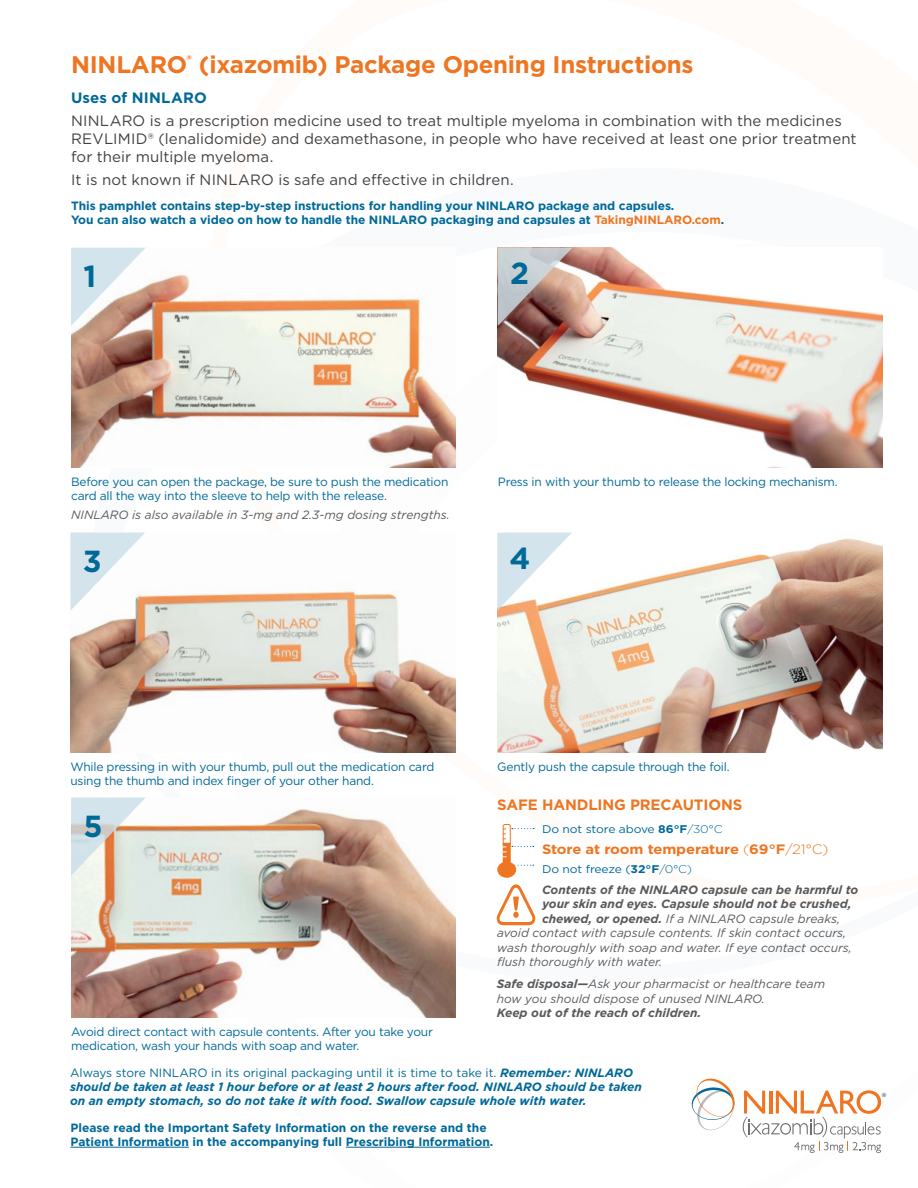
<style>
.page{position:relative;width:918px;height:1188px;background:#fff}
.page>*{position:absolute;margin:0;border:0;box-sizing:border-box;transform-origin:0 0}
.t1{font:700 30.45px "Gotham";color:#006998}
.t2{font:700 24px "Gotham";letter-spacing:-.01em;color:#ee7622}
.t3{font:15px/18px "Gotham";letter-spacing:.005em;color:#414042}
.t4{font:700 15px "Gotham";letter-spacing:-.01em;color:#ee7622}
.t5{font:700 15px "Gotham";letter-spacing:.01em;color:#006998}
.t6{font:700 13.65px "Gotham";letter-spacing:-.01em;color:#ee7622;scale:1.08 1}
.t7{font:12px/14.4px "Gotham";letter-spacing:-.02em;color:#006998}
.t8{font:italic 12px/14.4px "Gotham";color:#58595b}
.t9{font:700 12px/14.4px "Gotham";letter-spacing:-.005em;color:#006998}
.t10{font:italic 700 12px/14.4px "Gotham";color:#006998}
.t11{font:italic 700 12px "Gotham";color:#58595b}
.t12{font:11.1px "Gotham";letter-spacing:-.01em;color:#006998;scale:1.08 1}
.s1{color:#ee7622}
.s2{font-weight:700}
.s3{font-weight:300}
.s4{font-weight:400;font-style:normal}
</style>
<div class="page">
<svg style="left:691px;top:1078px;width:44px;height:53px"></svg>
<svg style="left:743px;top:1090px;width:143px;height:63px"></svg>
<img style="left:71px;top:274px;width:385px;height:193px">
<img style="left:498px;top:248px;width:384px;height:219px">
<svg style="left:498px;top:248px;width:75px;height:78px;background:#b09c99"></svg>
<svg style="left:71px;top:248px;width:75px;height:78px"></svg>
<img style="left:70px;top:590px;width:386px;height:162px">
<img style="left:497px;top:538px;width:385px;height:214px">
<svg style="left:497px;top:533px;width:75px;height:78px"></svg>
<svg style="left:70px;top:533px;width:75px;height:78px"></svg>
<img style="left:71px;top:809px;width:385px;height:208px">
<svg style="left:71px;top:798px;width:75px;height:78px;background:#dbdcd6"></svg>
<svg style="left:496px;top:884px;width:40px;height:41px"></svg>
<svg style="left:497px;top:824px;width:37px;height:54px"></svg>
<hr style="left:70px;top:1147px;width:119px;height:1px;background:#006998">
<hr style="left:346px;top:1147px;width:144px;height:1px;background:#006998">
<h2 class="t2" style="left:71px;top:49px;width:624px">NINLARO<sup>®</sup> (ixazomib) Package Opening Instructions</h2>
<p class="t5" style="left:71px;top:87px;width:137px">Uses of NINLARO</p>
<p class="t3" style="left:71px;top:111px;width:787px">NINLARO is a prescription medicine used to treat multiple myeloma in combination with the medicines<br>REVLIMID® (lenalidomide) and dexamethasone, in people who have received at least one prior treatment for their multiple myeloma.</p>
<p class="t3" style="left:71px;top:171px;width:444px">It is not known if NINLARO is safe and effective in children.</p>
<p class="t9" style="left:71px;top:199px;width:655px">This pamphlet contains step-by-step instructions for handling your NINLARO package and capsules.<br>You can also watch a video on how to handle the NINLARO packaging and capsules at <span class="s1">TakingNINLARO.com</span>.</p>
<h1 class="t1" style="left:83px;top:256px;width:14px">1</h1>
<h1 class="t1" style="left:510px;top:253px;width:20px">2</h1>
<p class="t7" style="left:71px;top:474px;width:379px">Before you can open the package, be sure to push the medication card all the way into the sleeve to help with the release.</p>
<p class="t7" style="left:498px;top:474px;width:341px">Press in with your thumb to release the locking mechanism.</p>
<p class="t8" style="left:71px;top:507px;width:380px">NINLARO is also available in 3-mg and 2.3-mg dosing strengths.</p>
<h1 class="t1" style="left:83px;top:541px;width:20px">3</h1>
<h1 class="t1" style="left:510px;top:538px;width:22px">4</h1>
<p class="t7" style="left:70px;top:759px;width:365px">While pressing in with your thumb, pull out the medication card using the thumb and index finger of your other hand.</p>
<p class="t7" style="left:497px;top:759px;width:234px">Gently push the capsule through the foil.</p>
<h1 class="t1" style="left:83px;top:806px;width:21px">5</h1>
<p class="t7" style="left:71px;top:1024px;width:363px">Avoid direct contact with capsule contents. After you take your medication, wash your hands with soap and water.</p>
<p class="t4" style="left:497px;top:794px;width:247px">SAFE HANDLING PRECAUTIONS</p>
<p class="t12" style="left:542px;top:822px;width:169px">Do not store above <span class="s2">86°F</span><span class="s3">/30°C</span></p>
<p class="t6" style="left:542px;top:840px;width:267px">Store at room temperature <span class="s3">(</span>69°F<span class="s3">/21°C)</span></p>
<p class="t12" style="left:542px;top:862px;width:141px">Do not freeze (<span class="s2">32°F</span><span class="s3">/0°C)</span></p>
<p class="t11" style="left:542px;top:882px;width:318px">Contents of the NINLARO capsule can be harmful to</p>
<p class="t11" style="left:542px;top:896px;width:311px">your skin and eyes. Capsule should not be crushed,</p>
<p class="t8" style="left:542px;top:911px;width:300px"><span class="s2">chewed, or opened.</span> If a NINLARO capsule breaks,</p>
<p class="t8" style="left:497px;top:926px;width:351px">avoid contact with capsule contents. If skin contact occurs,</p>
<p class="t8" style="left:497px;top:940px;width:356px">wash thoroughly with soap and water. If eye contact occurs,</p>
<p class="t8" style="left:497px;top:954px;width:166px">flush thoroughly with water.</p>
<p class="t8" style="left:497px;top:977px;width:330px"><span class="s2">Safe disposal—</span>Ask your pharmacist or healthcare team how you should dispose of unused NINLARO.</p>
<p class="t11" style="left:497px;top:1005px;width:206px">Keep out of the reach of children.</p>
<p class="t10" style="left:70px;top:1065px;width:573px"><span class="s4">Always store NINLARO in its original packaging until it is time to take it.</span> Remember: NINLARO should be taken at least 1 hour before or at least 2 hours after food. NINLARO should be taken on an empty stomach, so do not take it with food. Swallow capsule whole with water.</p>
<p class="t9" style="left:70px;top:1120px;width:424px">Please read the Important Safety Information on the reverse and the<br>Patient Information in the accompanying full Prescribing Information.</p>
</div>
